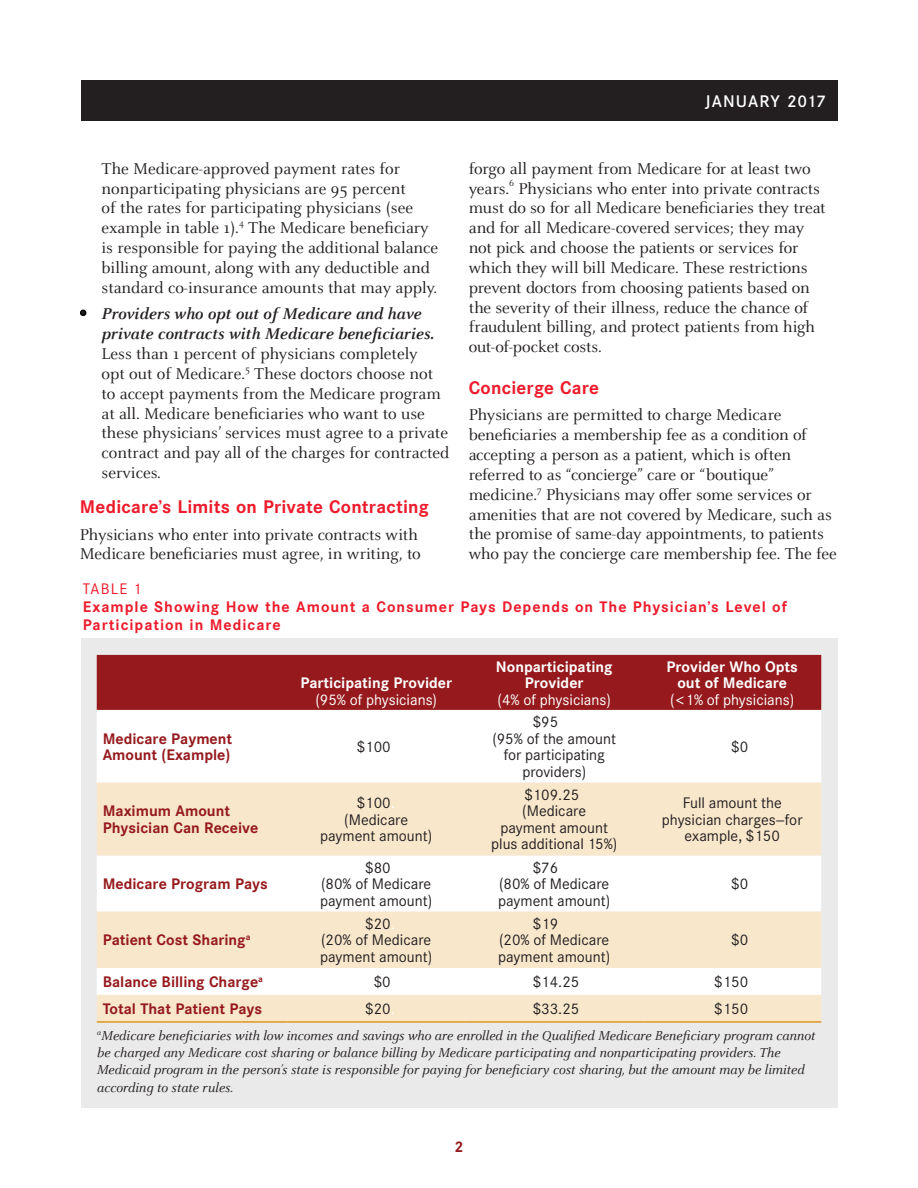
<style>
.page{position:relative;width:918px;height:1188px;background:#fff}
.page>*{position:absolute;margin:0;border:0;box-sizing:border-box;transform-origin:0 0}
.t1{font:700 18px "Corporate S";letter-spacing:.01em;color:#ee1b2c}
.t2{font:17.25px/19.8px "Celeste Pro";color:#231f20}
.t3{font:500 16.5px "Corporate S";letter-spacing:.06em;color:#fff}
.TableText{font:15px/16.5px "Corporate S";color:#231f20;text-align:center}
.TableRowHead{font:700 15px/16.5px "Corporate S";color:#961a1d}
.TableTitle2{font:700 15px/18px "Corporate S";letter-spacing:.065em;color:#ee1b2c}
.TableColHead{font:700 15px/16.5px "Corporate S";color:#fff;text-align:center}
.TableColHead-2{font:15px "Corporate S";color:#fff}
.TableTitle1{font:15px "Corporate S";letter-spacing:.08em;color:#ee1b2c}
.TableSource{font:italic 14.25px/17.2px "Celeste Pro";letter-spacing:-.005em;color:#231f20}
.s1{font-weight:700;font-style:italic}
.s2{color:#fff}
</style>
<div class="page">
<div style="left:81px;top:81px;width:756px;height:40px;background:#231f20"></div>
<div style="left:81px;top:639px;width:756px;height:469px;background:#ebeaea"></div>
<div style="left:97px;top:655px;width:724px;height:55px;background:#961a1d"></div>
<div style="left:97px;top:710px;width:724px;height:73px;background:#fff"></div>
<svg style="left:97px;top:783px;width:724px;height:238px;background:#faefdd"></svg>
<hr style="left:97px;top:1021px;width:190px;height:2px;background:#df9724">
<hr style="left:287px;top:1021px;width:178px;height:2px;background:#df9724">
<hr style="left:465px;top:1021px;width:178px;height:2px;background:#df9724">
<hr style="left:643px;top:1021px;width:178px;height:2px;background:#df9724">
<svg style="left:80px;top:309px;width:7px;height:8px"></svg>
<p class="t3" style="left:705px;top:92px;width:123px">JANUARY 2017</p>
<p class="t2" style="left:102px;top:158px;width:338px">The Medicare-approved payment rates for nonparticipating physicians are 95 percent<br>of the rates for participating physicians (see example in table 1).<sup>4</sup> The Medicare beneficiary is responsible for paying the additional balance billing amount, along with any deductible and standard co-insurance amounts that may apply.</p>
<p class="t2" style="left:102px;top:304px;width:349px"><span class="s1">Providers who opt out of Medicare and have private contracts with Medicare beneficiaries.<br></span>Less than 1 percent of physicians completely<br>opt out of Medicare.<sup>5</sup> These doctors choose not to accept payments from the Medicare program at all. Medicare beneficiaries who want to use these physicians’ services must agree to a private contract and pay all of the charges for contracted services.</p>
<h2 class="t1" style="left:80px;top:496px;width:350px">Medicare’s Limits on Private Contracting</h2>
<p class="t2" style="left:80px;top:524px;width:342px">Physicians who enter into private contracts with<br>Medicare beneficiaries must agree, in writing, to</p>
<p class="t2" style="left:469px;top:158px;width:358px">forgo all payment from Medicare for at least two years.<sup>6</sup> Physicians who enter into private contracts must do so for all Medicare beneficiaries they treat and for all Medicare-covered services; they may not pick and choose the patients or services for which they will bill Medicare. These restrictions prevent doctors from choosing patients based on the severity of their illness, reduce the chance of fraudulent billing, and protect patients from high out-of-pocket costs.</p>
<h2 class="t1" style="left:469px;top:377px;width:132px">Concierge Care</h2>
<p class="t2" style="left:469px;top:405px;width:370px">Physicians are permitted to charge Medicare beneficiaries a membership fee as a condition of accepting a person as a patient, which is often referred to as “concierge” care or “boutique” medicine.<sup>7</sup> Physicians may offer some services or amenities that are not covered by Medicare, such as the promise of same-day appointments, to patients who pay the concierge care membership fee. The fee</p>
<p class="TableTitle1" style="left:83px;top:580px;width:60px">TABLE 1</p>
<p class="TableTitle2" style="left:83px;top:598px;width:706px">Example Showing How the Amount a Consumer Pays Depends on The Physician’s Level of<br>Participation in Medicare</p>
<p class="TableColHead" style="left:300px;top:675px;width:153px">Participating Provider</p>
<p class="TableColHead-2" style="left:315px;top:691px;width:123px">(95% of physicians)</p>
<p class="TableRowHead" style="left:103px;top:730px;width:131px">Medicare Payment<br>Amount (Example)</p>
<p class="TableText" style="left:357px;top:739px;width:35px">$100</p>
<p class="TableRowHead" style="left:103px;top:803px;width:157px">Maximum Amount<br>Physician Can Receive</p>
<p class="TableRowHead" style="left:103px;top:876px;width:167px">Medicare Program Pays</p>
<p class="TableRowHead" style="left:103px;top:932px;width:149px">Patient Cost Sharing<sup>a</sup></p>
<p class="TableText" style="left:357px;top:795px;width:40px">$100<span class="s2">.</span></p>
<p class="TableText" style="left:320px;top:811px;width:114px">(Medicare payment amount)</p>
<p class="TableText" style="left:365px;top:859px;width:31px">$80<span class="s2">.</span></p>
<p class="TableText" style="left:320px;top:876px;width:114px;text-align:left">(80% of Medicare payment amount)</p>
<p class="TableText" style="left:365px;top:916px;width:31px">$20<span class="s2">.</span></p>
<p class="TableText" style="left:320px;top:932px;width:114px;text-align:left">(20% of Medicare payment amount)</p>
<p class="TableColHead" style="left:496px;top:658px;width:118px">Nonparticipating<br>Provider</p>
<p class="TableColHead-2" style="left:498px;top:691px;width:115px">(4% of physicians)</p>
<p class="TableColHead" style="left:667px;top:658px;width:133px">Provider Who Opts out of Medicare</p>
<p class="TableColHead-2" style="left:670px;top:691px;width:126px">(&lt;1% of physicians)</p>
<p class="TableText" style="left:533px;top:714px;width:27px">$95</p>
<p class="TableText" style="left:492px;top:730px;width:125px">(95% of the amount for participating providers)</p>
<p class="TableText" style="left:731px;top:739px;width:19px">$0</p>
<p class="TableText" style="left:524px;top:787px;width:57px">$109.25</p>
<p class="TableText" style="left:491px;top:803px;width:128px">(Medicare<br>payment amount plus additional 15%)</p>
<p class="TableText" style="left:662px;top:795px;width:142px">Full amount the physician charges—for example, $150</p>
<p class="TableText" style="left:533px;top:859px;width:27px">$76</p>
<p class="TableText" style="left:498px;top:876px;width:114px;text-align:left">(80% of Medicare payment amount)</p>
<p class="TableText" style="left:731px;top:876px;width:19px">$0</p>
<p class="TableText" style="left:533px;top:916px;width:27px">$19</p>
<p class="TableText" style="left:498px;top:932px;width:114px;text-align:left">(20% of Medicare payment amount)</p>
<p class="TableText" style="left:731px;top:932px;width:19px">$0</p>
<p class="TableRowHead" style="left:103px;top:974px;width:162px">Balance Billing Charge<sup>a</sup></p>
<p class="TableText" style="left:374px;top:974px;width:23px">$0<span class="s2">.</span></p>
<p class="TableText" style="left:533px;top:974px;width:48px">$14.25</p>
<p class="TableText" style="left:714px;top:974px;width:35px">$150</p>
<p class="TableRowHead" style="left:103px;top:1001px;width:161px">Total That Patient Pays</p>
<p class="TableText" style="left:365px;top:1001px;width:31px">$20<span class="s2">.</span></p>
<p class="TableText" style="left:533px;top:1001px;width:48px">$33.25</p>
<p class="TableText" style="left:714px;top:1001px;width:35px">$150</p>
<p class="TableSource" style="left:97px;top:1027px;width:720px"><sup>a</sup>Medicare beneficiaries with low incomes and savings who are enrolled in the Qualified Medicare Beneficiary program cannot be charged any Medicare cost sharing or balance billing by Medicare participating and nonparticipating providers. The Medicaid program in the person’s state is responsible for paying for beneficiary cost sharing, but the amount may be limited according to state rules.</p>
<p class="TableRowHead" style="left:454px;top:1139px;width:11px">2</p>
</div>
